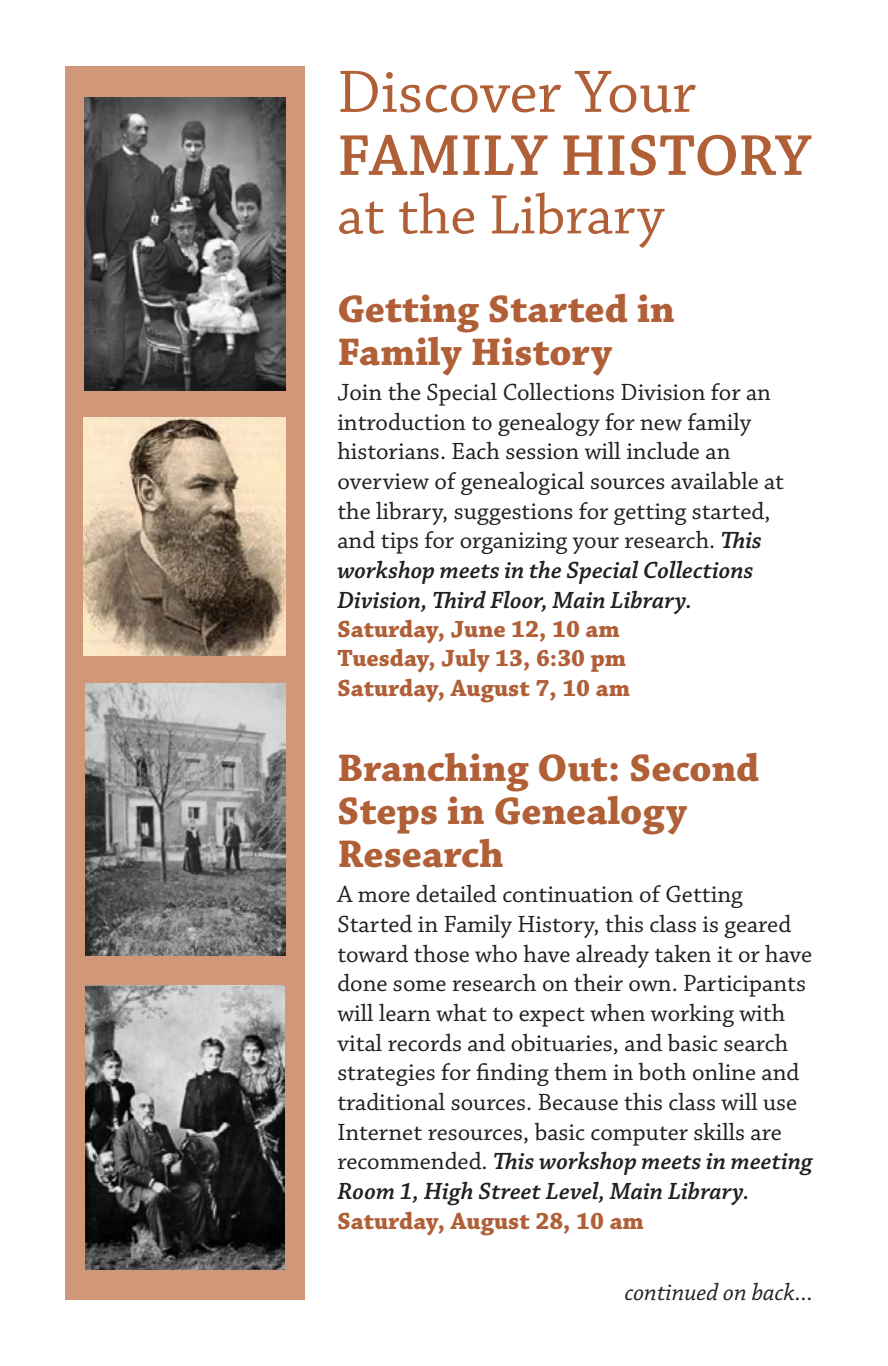
<style>
.page{position:relative;width:888px;height:1366px;background:#fff}
.page>*{position:absolute;margin:0;border:0;box-sizing:border-box;transform-origin:0 0}
.t1{font:63px "Chaparral Pro";color:#b05f36}
.t2{font:600 60.75px "Chaparral Pro";color:#b05f36}
.t3{font:58.5px "Chaparral Pro";color:#b05f36}
.t4{font:700 40.5px/42.8px "Chaparral Pro";color:#b05f36}
.t5{font:24.75px/29.7px "Chaparral Pro";color:#231f20}
.t6{font:700 24.75px "Chaparral Pro";color:#b05f36}
.t7{font:italic 24.75px "Chaparral Pro";color:#231f20}
.s1{font-weight:600;font-style:italic}
</style>
<div class="page">
<div style="left:65px;top:66px;width:239px;height:1233px;background:#d09778"></div>
<img style="left:86px;top:985px;width:199px;height:285px">
<img style="left:83px;top:418px;width:202px;height:238px">
<img style="left:85px;top:684px;width:200px;height:272px">
<img style="left:84px;top:98px;width:201px;height:293px">
<p class="t1" style="left:337px;top:57px;width:360px">Discover Your</p>
<p class="t2" style="left:337px;top:121px;width:475px">FAMILY HISTORY</p>
<p class="t3" style="left:337px;top:182px;width:328px">at the Library</p>
<p class="t4" style="left:337px;top:289px;width:339px">Getting Started in<br>Family History</p>
<p class="t5" style="left:337px;top:378px;width:448px">Join the Special Collections Division for an introduction to genealogy for new family historians. Each session will include an overview of genealogical sources available at the library, suggestions for getting started, and tips for organizing your research. <span class="s1">This workshop meets in the Special Collections Division, Third Floor, Main Library.</span></p>
<p class="t6" style="left:337px;top:615px;width:284px">Saturday, June 12, 10 am</p>
<p class="t6" style="left:337px;top:644px;width:290px">Tuesday, July 13, 6:30 pm</p>
<p class="t6" style="left:337px;top:673px;width:294px">Saturday, August 7, 10 am</p>
<p class="t4" style="left:337px;top:749px;width:423px">Branching Out: Second<br>Steps in Genealogy<br>Research</p>
<p class="t5" style="left:337px;top:880px;width:477px">A more detailed continuation of Getting Started in Family History, this class is geared toward those who have already taken it or have done some research on their own. Participants will learn what to expect when working with vital records and obituaries, and basic search strategies for finding them in both online and traditional sources. Because this class will use Internet resources, basic computer skills are recommended. <span class="s1">This workshop meets in meeting Room 1, High Street Level, Main Library.</span></p>
<p class="t6" style="left:337px;top:1206px;width:308px">Saturday, August 28, 10 am</p>
<p class="t7" style="left:624px;top:1278px;width:190px">continued on back...</p>
</div>
